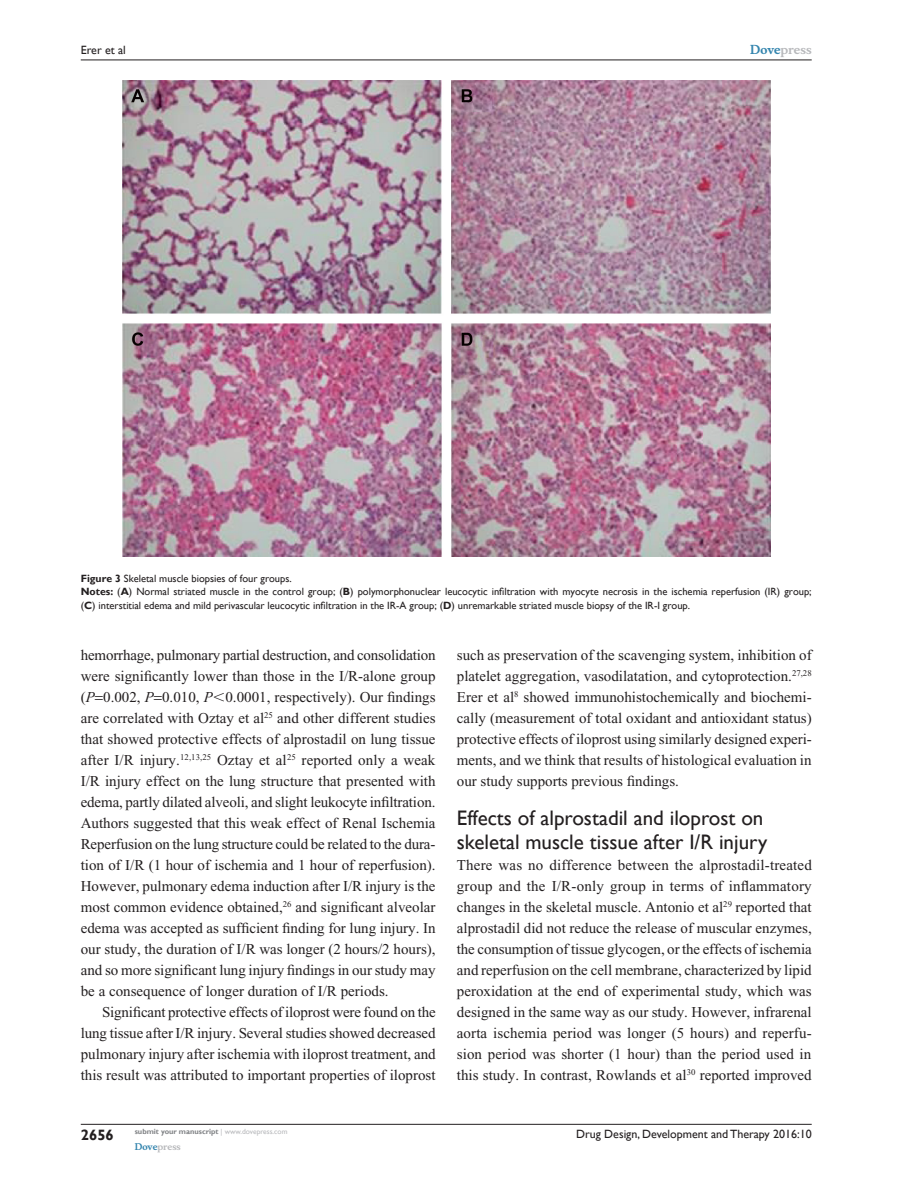
<style>
.page{position:relative;width:918px;height:1188px;background:#fff}
.page>*{position:absolute;margin:0;border:0;box-sizing:border-box;transform-origin:0 0}
.H2-2li{font:21px/24px "Gill Sans";color:#231f20}
.TxF{font:15px/21px "Times New Roman";color:#231f20;text-align:justify}
.Tx{font:15px/21px "Times New Roman";color:#231f20;text-align:justify}
.t1{font:700 15px "Gill Sans";color:#231f20}
.t2{font:12px "Gill Sans";color:#231f20}
.t3{font:700 12px "Musee";color:#b8b9bc}
.FigSNRI{font:10.5px/13.5px "Gill Sans";color:#231f20}
.FigC{font:10.5px "Gill Sans";color:#231f20}
.t4{font:700 9px "Musee";color:#b8b9bc}
.t5{font:700 7.5px "Gill Sans";color:#808285}
.s1{color:#3485ae}
.s2{font-weight:700}
.s3{font-style:italic}
.s4{font-family:"Mathematical Pi One"}
.s5{font-weight:400;color:#b8b9bc}
</style>
<div class="page">
<hr style="left:81px;top:1124px;width:731px;height:1px;background:#231f20">
<hr style="left:81px;top:60px;width:731px;height:1px;background:#231f20">
<img style="left:122px;top:81px;width:648px;height:476px">
<p class="t2" style="left:81px;top:43px;width:47px">Erer et al</p>
<p class="t3" style="left:750px;top:43px;width:63px"><span class="s1">Dove</span>press</p>
<p class="FigC" style="left:81px;top:572px;width:213px"><span class="s2">Figure 3</span> Skeletal muscle biopsies of four groups.</p>
<p class="FigSNRI" style="left:81px;top:585px;width:732px"><span class="s2">Notes:</span> (<span class="s2">A</span>) Normal striated muscle in the control group; (<span class="s2">B</span>) polymorphonuclear leucocytic infiltration with myocyte necrosis in the ischemia reperfusion (IR) group; (<span class="s2">C</span>) interstitial edema and mild perivascular leucocytic infiltration in the IR-A group; (<span class="s2">D</span>) unremarkable striated muscle biopsy of the IR-I group.</p>
<p class="TxF" style="left:81px;top:644px;width:357px">hemorrhage, pulmonary partial destruction, and consolidation were significantly lower than those in the I/R-alone group (<span class="s3">P</span> 0.002, <span class="s3">P</span> 0.010, <span class="s3">P</span><span class="s4">,</span>0.0001, respectively). Our findings are correlated with Oztay et al<sup>25</sup> and other different studies that showed protective effects of alprostadil on lung tissue after I/R injury.<sup>12,13,25</sup> Oztay et al<sup>25</sup> reported only a weak I/R injury effect on the lung structure that presented with edema, partly dilated alveoli, and slight leukocyte infiltration.<br>Authors suggested that this weak effect of Renal Ischemia Reperfusion on the lung structure could be related to the dura&shy;tion of I/R (1 hour of ischemia and 1 hour of reperfusion).<br>However, pulmonary edema induction after I/R injury is the most common evidence obtained,<sup>26</sup> and significant alveolar edema was accepted as sufficient finding for lung injury. In our study, the duration of I/R was longer (2 hours/2 hours), and so more significant lung injury findings in our study may be a consequence of longer duration of I/R periods.</p>
<p class="Tx" style="left:81px;top:1001px;width:356px;text-indent:21px">Significant protective effects of iloprost were found on the lung tissue after I/R injury. Several studies showed decreased pulmonary injury after ischemia with iloprost treatment, and this result was attributed to important properties of iloprost</p>
<p class="Tx" style="left:457px;top:644px;width:356px">such as preservation of the scavenging system, inhibition of platelet aggregation, vasodilatation, and cytoprotection.<sup>27,28<br></sup>Erer et al<sup>8</sup> showed immunohistochemically and biochemi&shy;cally (measurement of total oxidant and antioxidant status) protective effects of iloprost using similarly designed experi&shy;ments, and we think that results of histological evaluation in our study supports previous findings.</p>
<p class="H2-2li" style="left:457px;top:806px;width:312px">Effects of alprostadil and iloprost on skeletal muscle tissue after I/R injury</p>
<p class="TxF" style="left:457px;top:854px;width:357px">There was no difference between the alprostadil-treated group and the I/R-only group in terms of inflammatory changes in the skeletal muscle. Antonio et al<sup>29</sup> reported that alprostadil did not reduce the release of muscular enzymes, the consumption of tissue glycogen, or the effects of ischemia and reperfusion on the cell membrane, characterized by lipid peroxidation at the end of experimental study, which was designed in the same way as our study. However, infrarenal aorta ischemia period was longer (5 hours) and reperfu&shy;sion period was shorter (1 hour) than the period used in this study. In contrast, Rowlands et al<sup>30</sup> reported improved</p>
<p class="t1" style="left:81px;top:1126px;width:35px">2656</p>
<p class="t5" style="left:135px;top:1127px;width:154px">submit your manuscript <span class="s5">| www.dovepress.com</span></p>
<p class="t4" style="left:135px;top:1141px;width:48px"><span class="s1">Dove</span>press</p>
<p class="t2" style="left:576px;top:1127px;width:237px">Drug Design, Development and Therapy 2016:10</p>
</div>
